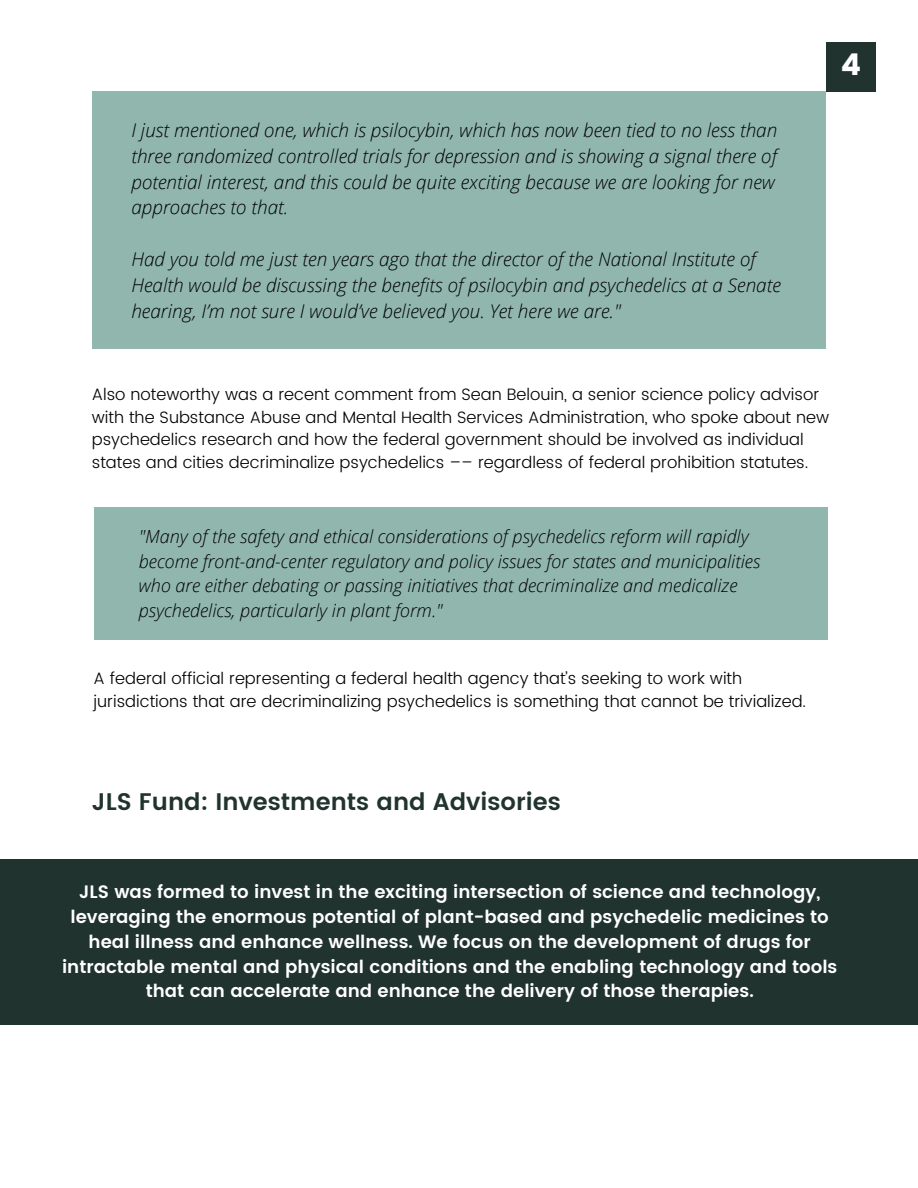
<style>
.page{position:relative;width:918px;height:1188px;background:#fff}
.page>*{position:absolute;margin:0;border:0;box-sizing:border-box;transform-origin:0 0}
.t1{font:30px "Poppins";color:#fff}
.t2{font:600 24px "Poppins";color:#21332f}
.t3{font:italic 300 18.9px/25.8px "Open Sans";color:#000}
.t4{font:600 18px/24.8px "Poppins";color:#fff;text-align:center}
.t5{font:italic 300 18px/24.8px "Open Sans";color:#000}
.t6{font:300 16.5px/22.5px "Poppins";color:#000}
</style>
<div class="page">
<div style="left:92px;top:92px;width:734px;height:257px;background:#90b6ad"></div>
<div style="left:94px;top:507px;width:734px;height:132px;background:#90b6ad"></div>
<div style="left:0;top:860px;width:918px;height:165px;background:#21332f"></div>
<div style="left:826px;top:42px;width:50px;height:50px;background:#21332f"></div>
<p class="t3" style="left:131px;top:117px;width:647px">I just mentioned one, which is psilocybin, which has now been tied to no less than three randomized controlled trials for depression and is showing a signal there of potential interest, and this could be quite exciting because we are looking for new approaches to that.</p>
<p class="t3" style="left:131px;top:246px;width:651px">Had you told me just ten years ago that the director of the National Institute of<br>Health would be discussing the benefits of psilocybin and psychedelics at a Senate hearing, I’m not sure I would’ve believed you. Yet here we are."</p>
<p class="t1" style="left:841px;top:48px;width:22px">4</p>
<p class="t6" style="left:92px;top:383px;width:739px">Also noteworthy was a recent comment from Sean Belouin, a senior science policy advisor with the Substance Abuse and Mental Health Services Administration, who spoke about new psychedelics research and how the federal government should be involved as individual states and cities decriminalize psychedelics –– regardless of federal prohibition statutes.</p>
<p class="t5" style="left:139px;top:523px;width:623px">"Many of the safety and ethical considerations of psychedelics reform will rapidly become front-and-center regulatory and policy issues for states and municipalities who are either debating or passing initiatives that decriminalize and medicalize psychedelics, particularly in plant form."</p>
<p class="t6" style="left:94px;top:667px;width:714px">A federal official representing a federal health agency that’s seeking to work with jurisdictions that are decriminalizing psychedelics is something that cannot be trivialized.</p>
<p class="t2" style="left:92px;top:788px;width:471px">JLS Fund: Investments and Advisories</p>
<p class="t4" style="left:62px;top:880px;width:777px">JLS was formed to invest in the exciting intersection of science and technology, leveraging the enormous potential of plant-based and psychedelic medicines to heal illness and enhance wellness. We focus on the development of drugs for intractable mental and physical conditions and the enabling technology and tools that can accelerate and enhance the delivery of those therapies.</p>
</div>
